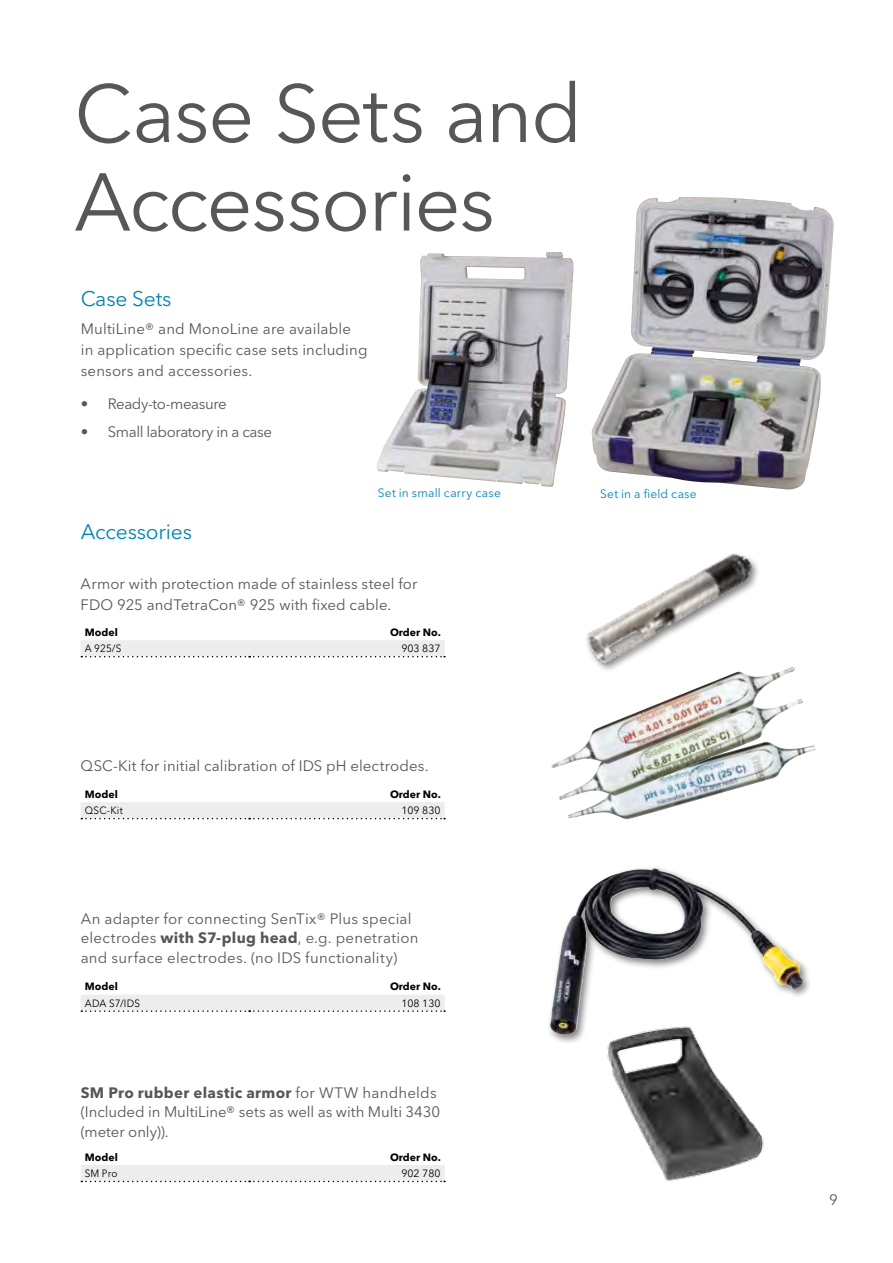
<style>
.page{position:relative;width:893px;height:1263px;background:#fff}
.page>*{position:absolute;margin:0;border:0;box-sizing:border-box;transform-origin:0 0}
.t1{font:81px/88.5px "Avenir Next LT Pro";letter-spacing:-.02em;color:#575756}
.t2{font:21px "Avenir Next LT Pro";letter-spacing:-.01em;color:#0085b0}
.t3{font:15px/19.5px "Avenir Next LT Pro";letter-spacing:.01em;color:#575756}
.t4{font:15px "Avenir Next LT Pro";letter-spacing:-.025em;color:#575756}
.t5{font:12px "Avenir Next LT Pro";letter-spacing:.02em;color:#0085b0}
.t6{font:700 10.5px "Avenir Next LT Pro";color:#000}
.t7{font:10.5px "Avenir Next LT Pro";color:#000;scale:.95 1}
.t8{font:10.5px "Avenir Next LT Pro";color:#000}
.s1{font-weight:700}
</style>
<div class="page">
<div style="left:546px;top:864px;width:267px;height:180px;background:#000;opacity:.5"></div>
<img style="left:549px;top:869px;width:254px;height:165px">
<img style="left:586px;top:553px;width:172px;height:114px">
<img style="left:568px;top:745px;width:248px;height:74px">
<img style="left:559px;top:699px;width:245px;height:101px">
<img style="left:551px;top:667px;width:244px;height:101px">
<img style="left:377px;top:252px;width:193px;height:235px">
<img style="left:592px;top:197px;width:242px;height:293px">
<img style="left:600px;top:1024px;width:172px;height:157px">
<div style="left:81px;top:640px;width:364px;height:17px;background:#ededed"></div>
<div style="left:81px;top:802px;width:364px;height:17px;background:#ededed"></div>
<svg style="left:81px;top:995px;width:364px;height:17px;background:#e9e9e9"></svg>
<svg style="left:81px;top:1165px;width:364px;height:17px;background:#e9e9e9"></svg>
<h1 class="t1" style="left:74px;top:70px;width:510px">Case Sets and<br>Accessories</h1>
<h2 class="t2" style="left:81px;top:286px;width:92px">Case Sets</h2>
<p class="t3" style="left:81px;top:318px;width:288px;line-height:21px">MultiLine® and MonoLine are available<br>in application specific case sets including sensors and accessories.</p>
<p class="t4" style="left:81px;top:395px;width:147px">• Ready-to-measure</p>
<p class="t4" style="left:81px;top:423px;width:193px">• Small laboratory in a case</p>
<h2 class="t2" style="left:81px;top:519px;width:113px">Accessories</h2>
<p class="t5" style="left:378px;top:485px;width:125px">Set in small carry case</p>
<p class="t5" style="left:600px;top:487px;width:98px">Set in a field case</p>
<p class="t3" style="left:81px;top:573px;width:338px;line-height:21px">Armor with protection made of stainless steel for<br>FDO 925 andTetraCon® 925 with fixed cable.</p>
<p class="t6" style="left:85px;top:626px;width:34px">Model</p>
<p class="t6" style="left:390px;top:626px;width:52px">Order No.</p>
<p class="t7" style="left:85px;top:642px;width:40px">A 925/S</p>
<p class="t8" style="left:401px;top:642px;width:41px">903 837</p>
<p class="t3" style="left:81px;top:756px;width:350px">QSC-Kit for initial calibration of IDS pH electrodes.</p>
<p class="t6" style="left:85px;top:788px;width:34px">Model</p>
<p class="t6" style="left:390px;top:788px;width:52px">Order No.</p>
<p class="t7" style="left:85px;top:804px;width:42px">QSC-Kit</p>
<p class="t8" style="left:401px;top:804px;width:41px">109 830</p>
<p class="t3" style="left:81px;top:908px;width:339px">An adapter for connecting SenTix® Plus special electrodes <span class="s1">with S7-plug head</span>, e.g. penetration and surface electrodes. (no IDS functionality)</p>
<p class="t6" style="left:85px;top:980px;width:34px">Model</p>
<p class="t6" style="left:390px;top:980px;width:52px">Order No.</p>
<p class="t7" style="left:85px;top:997px;width:60px">ADA S7/IDS</p>
<p class="t8" style="left:401px;top:997px;width:41px">108 130</p>
<p class="t3" style="left:81px;top:1083px;width:361px"><span class="s1">SM Pro rubber elastic armor</span> for WTW handhelds (Included in MultiLine® sets as well as with Multi 3430 (meter only)).</p>
<p class="t6" style="left:85px;top:1150px;width:34px">Model</p>
<p class="t6" style="left:390px;top:1150px;width:52px">Order No.</p>
<p class="t7" style="left:85px;top:1167px;width:36px">SM Pro</p>
<p class="t8" style="left:401px;top:1167px;width:41px">902 780</p>
<p class="t3" style="left:829px;top:1190px;width:10px">9</p>
</div>
